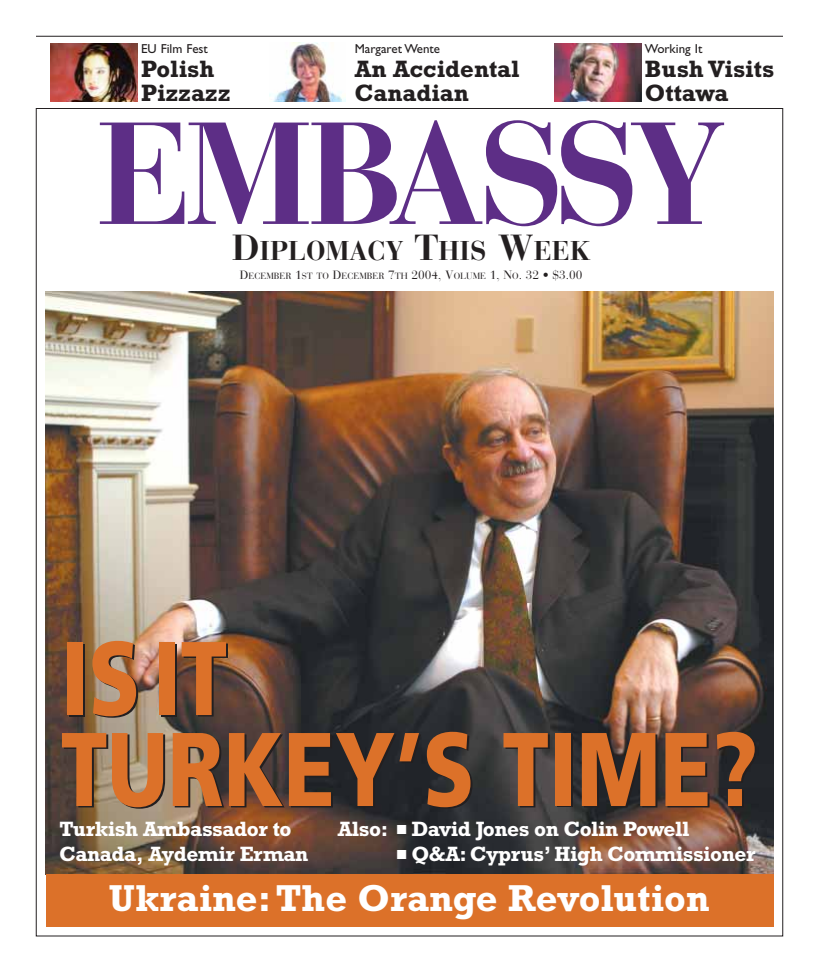
<style>
.page{position:relative;width:819px;height:972px;background:#fff}
.page>*{position:absolute;margin:0;border:0;box-sizing:border-box;transform-origin:0 0}
.t1{font:700 144px "Bauer Bodoni";letter-spacing:-.065em;color:#5d2e86}
.t2{font:900 104.5px/90.9px "Frutiger";color:#dc7129;scale:.8 1}
.t3{font:700 38px "Rockwell";color:#fff}
.t4{font:700 27px "Bauer Bodoni";color:#231f20}
.t5{font:700 24px/24px "Rockwell";color:#231f20}
.t6{font:700 21px/25.2px "Rockwell";letter-spacing:-.02em;color:#fff}
.t7{font:13px "Gill Sans";color:#231f20}
.t8{font:9px "Bauer Bodoni";color:#231f20}
.s1{font-size:36px}
.s2{font-size:12px}
</style>
<div class="page">
<hr style="left:36px;top:36px;width:747px;height:1px;background:#231f20">
<img style="left:51px;top:44px;width:86px;height:58px">
<img style="left:555px;top:44px;width:86px;height:58px">
<img style="left:269px;top:42px;width:76px;height:60px">
<img style="left:46px;top:292px;width:727px;height:582px">
<div style="left:46px;top:874px;width:727px;height:53px;background:#dc7129"></div>
<p class="t7" style="left:141px;top:44px;width:68px">EU Film Fest</p>
<p class="t5" style="left:141px;top:59px;width:91px">Polish<br>Pizzazz</p>
<p class="t7" style="left:355px;top:44px;width:87px">Margaret Wente</p>
<p class="t5" style="left:355px;top:59px;width:167px">An Accidental<br>Canadian</p>
<p class="t7" style="left:645px;top:44px;width:59px">Working It</p>
<p class="t5" style="left:645px;top:59px;width:131px">Bush Visits<br>Ottawa</p>
<h1 class="t1" style="left:97px;top:118px;width:630px">EMBASSY</h1>
<p class="t4" style="left:232px;top:240px;width:361px"><span class="s1">D</span>IPLOMACY <span class="s1">T</span>HIS <span class="s1">W</span>EEK</p>
<p class="t8" style="left:240px;top:272px;width:344px"><span class="s2">D</span>ECEMBER <span class="s2">1</span>ST TO <span class="s2">D</span>ECEMBER <span class="s2">7</span>TH <span class="s2">2004, V</span>OLUME <span class="s2">1, N</span>O<span class="s2">. 32 • $3.00</span></p>
<h2 class="t2" style="left:61px;top:641px;width:873px">IS IT<br>TURKEY’S TIME?</h2>
<p class="t6" style="left:338px;top:818px;width:353px">Also: ■ David Jones on Colin Powell</p>
<p class="t6" style="left:397px;top:844px;width:360px">■ Q&amp;A: Cyprus’ High Commissioner</p>
<p class="t6" style="left:59px;top:818px;width:250px">Turkish Ambassador to<br>Canada, Aydemir Erman</p>
<h3 class="t3" style="left:109px;top:885px;width:602px">Ukraine: The Orange Revolution</h3>
</div>
